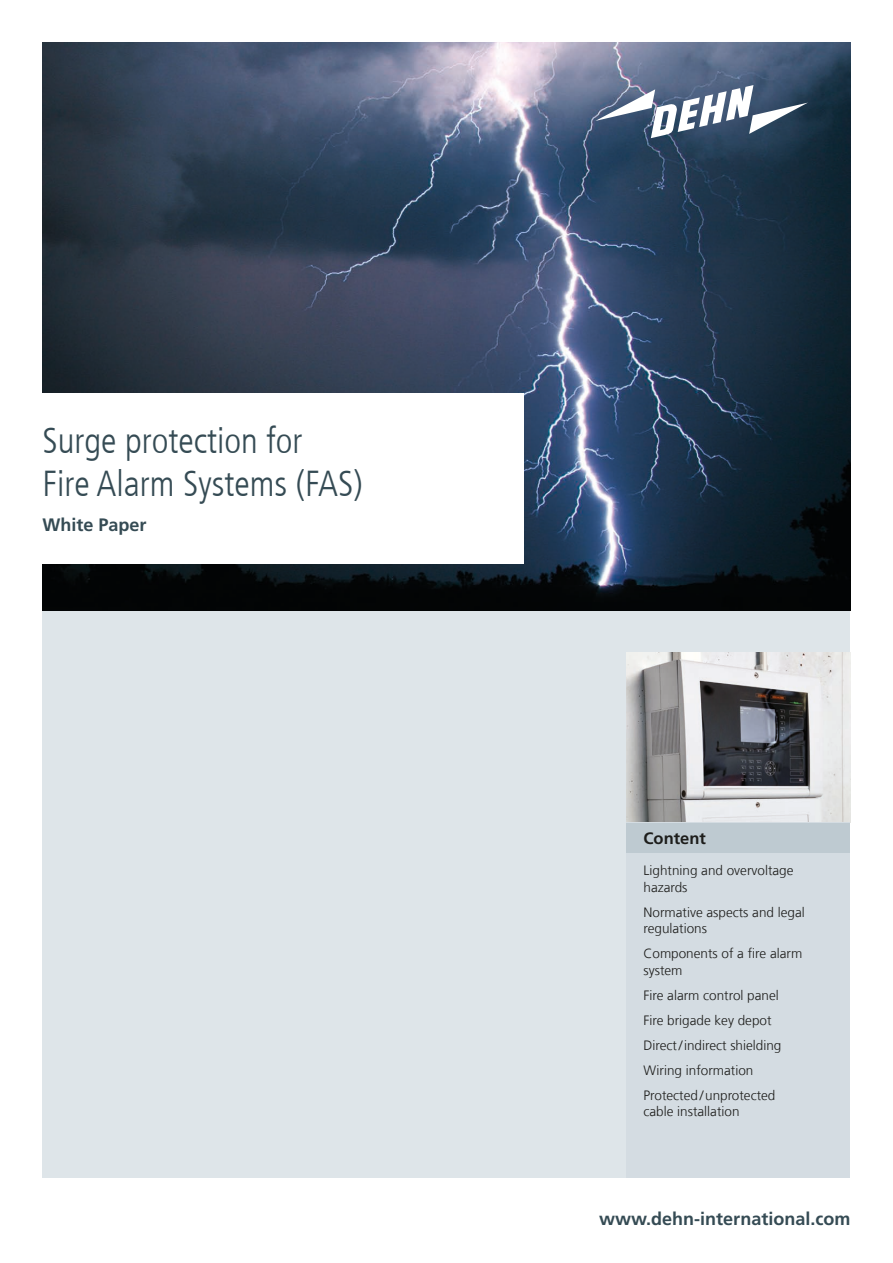
<style>
.page{position:relative;width:893px;height:1263px;background:#fff}
.page>*{position:absolute;margin:0;border:0;box-sizing:border-box;transform-origin:0 0}
.t1{font:300 condensed 36px/43.2px "Frutiger LT Com";color:#354b54}
.t2{font:700 18px "Frutiger LT Com";color:#354b54}
.t3{font:700 16.5px "Frutiger LT Com";color:#1d1d1b}
.t4{font:300 13.5px/25px "Frutiger LT Com";color:#1d1d1b}
</style>
<div class="page">
<div style="left:43px;top:43px;width:807px;height:1135px;background:#dee5e9"></div>
<img style="left:43px;top:43px;width:807px;height:567px">
<img style="left:626px;top:653px;width:224px;height:169px">
<div style="left:0;top:393px;width:523px;height:170px;background:#fff"></div>
<div style="left:626px;top:823px;width:224px;height:355px;background:#d4dce2"></div>
<div style="left:626px;top:823px;width:224px;height:29px;background:#becad1"></div>
<svg style="left:595px;top:85px;width:213px;height:53px;background:#6f8095"></svg>
<h1 class="t1" style="left:43px;top:419px;width:322px">Surge protection for<br>Fire Alarm Systems (FAS)</h1>
<h2 class="t2" style="left:43px;top:514px;width:106px">White Paper</h2>
<p class="t3" style="left:643px;top:828px;width:64px">Content</p>
<p class="t4" style="left:643px;top:862px;width:152px;line-height:16.5px">Lightning and overvoltage hazards</p>
<p class="t4" style="left:643px;top:904px;width:163px;line-height:16.5px">Normative aspects and legal regulations</p>
<p class="t4" style="left:643px;top:945px;width:160px;line-height:16.5px">Components of a fire alarm system</p>
<p class="t4" style="left:643px;top:982px;width:139px">Fire alarm control panel<br>Fire brigade key depot<br>Direct/indirect shielding<br>Wiring information<br>Protected/unprotected</p>
<p class="t4" style="left:643px;top:1099px;width:97px">cable installation</p>
<h2 class="t2" style="left:599px;top:1209px;width:253px">www.dehn-international.com</h2>
</div>
